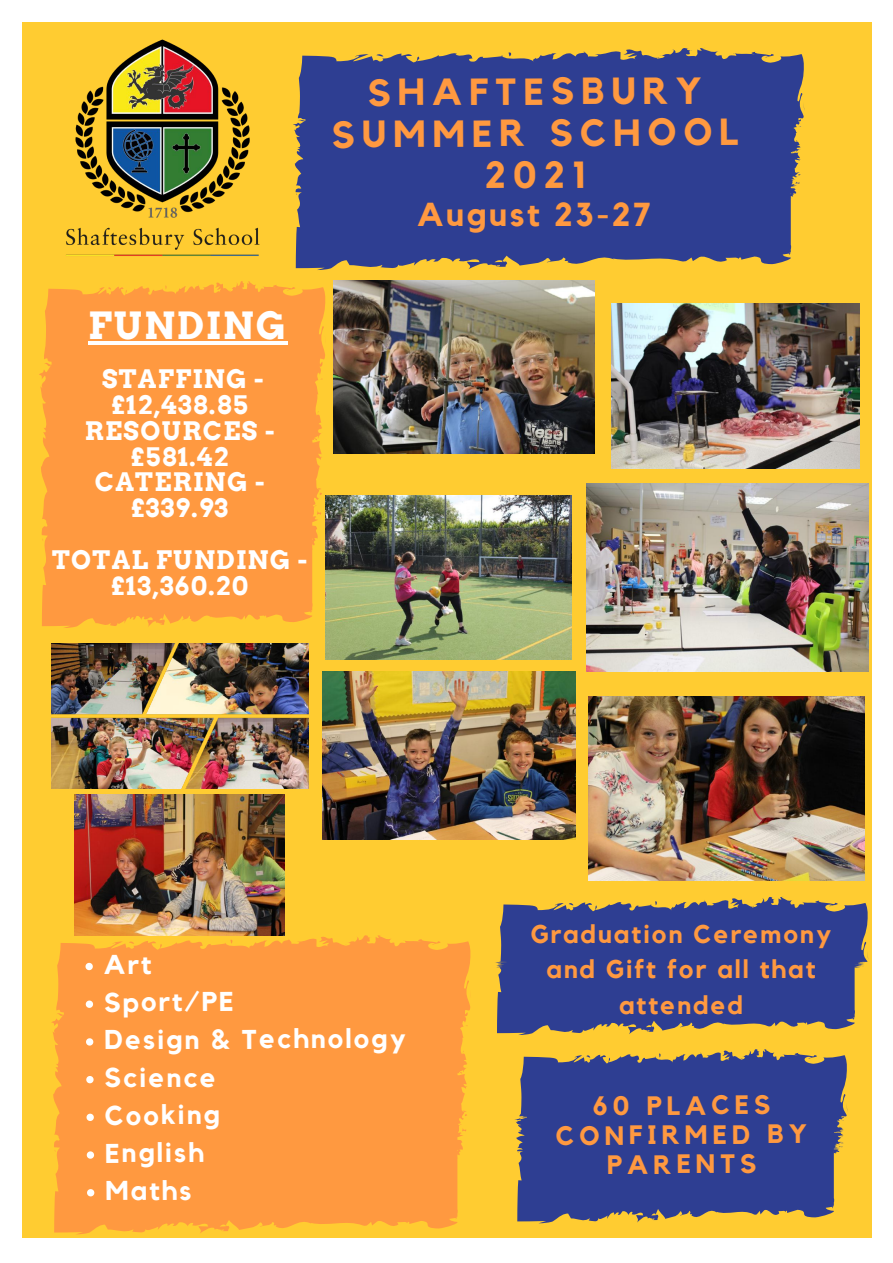
<style>
.page{position:relative;width:893px;height:1263px;background:#fff}
.page>*{position:absolute;margin:0;border:0;box-sizing:border-box;transform-origin:0 0}
.t1{font:700 37.58px/41.6px "Kollektif";letter-spacing:.185em;color:#ff9940;text-align:center}
.t2{font:700 37.5px "Arvo";letter-spacing:.05em;color:#fff}
.t3{font:700 33.08px "Kollektif";letter-spacing:.08em;color:#ff9940}
.t4{font:700 27.08px/37.7px "Kollektif";letter-spacing:.075em;color:#fff}
.t5{font:700 26.47px/29.3px "Kollektif";letter-spacing:.185em;color:#ff9940;text-align:center}
.t6{font:700 25.58px/35.5px "Kollektif";letter-spacing:.08em;color:#ff9940;text-align:center}
.t7{font:700 25.5px/25.9px "Arvo";letter-spacing:.05em;color:#fff;text-align:center}
</style>
<div class="page">
<div style="left:23px;top:23px;width:848px;height:1215px;background:#ffcc31"></div>
<svg style="left:39px;top:326px;width:286px;height:302px;background:#ff9c3e"></svg>
<img style="left:22px;top:22px;width:304px;height:304px">
<svg style="left:51px;top:933px;width:420px;height:302px;background:#fe9d3e"></svg>
<svg style="left:293px;top:46px;width:512px;height:224px;background:#444d87"></svg>
<svg style="left:514px;top:1049px;width:334px;height:174px;background:#4a5184"></svg>
<svg style="left:495px;top:896px;width:374px;height:139px;background:#4e5482"></svg>
<img style="left:325px;top:495px;width:246px;height:164px">
<img style="left:334px;top:281px;width:260px;height:173px">
<img style="left:611px;top:303px;width:248px;height:165px">
<img style="left:51px;top:644px;width:257px;height:144px">
<img style="left:586px;top:483px;width:282px;height:188px">
<img style="left:322px;top:671px;width:253px;height:169px">
<img style="left:589px;top:697px;width:276px;height:184px">
<img style="left:75px;top:795px;width:210px;height:140px">
<svg style="left:85px;top:963px;width:8px;height:7px"></svg>
<svg style="left:86px;top:1000px;width:7px;height:8px"></svg>
<svg style="left:86px;top:1038px;width:7px;height:7px"></svg>
<svg style="left:86px;top:1076px;width:8px;height:7px"></svg>
<svg style="left:86px;top:1114px;width:8px;height:7px"></svg>
<svg style="left:87px;top:1151px;width:7px;height:8px"></svg>
<svg style="left:87px;top:1189px;width:7px;height:7px"></svg>
<hr style="left:88px;top:341px;width:199px;height:4px;background:#fff">
<h1 class="t1" style="left:332px;top:72px;width:408px">SHAFTESBURY<br>SUMMER SCHOOL<br>2021</h1>
<h2 class="t2" style="left:88px;top:303px;width:199px">FUNDING</h2>
<p class="t7" style="left:85px;top:366px;width:191px">STAFFING - £12,438.85<br>RESOURCES - £581.42<br>CATERING - £339.93</p>
<p class="t7" style="left:52px;top:547px;width:257px">TOTAL FUNDING - £13,360.20</p>
<p class="t3" style="left:417px;top:200px;width:235px">August 23-27</p>
<p class="t4" style="left:104px;top:947px;width:304px">Art<br>Sport/PE<br>Design &amp; Technology<br>Science<br>Cooking<br>English<br>Maths</p>
<p class="t6" style="left:531px;top:917px;width:302px">Graduation Ceremony and Gift for all that attended</p>
<p class="t5" style="left:556px;top:1092px;width:253px">60 PLACES<br>CONFIRMED BY<br>PARENTS</p>
</div>
